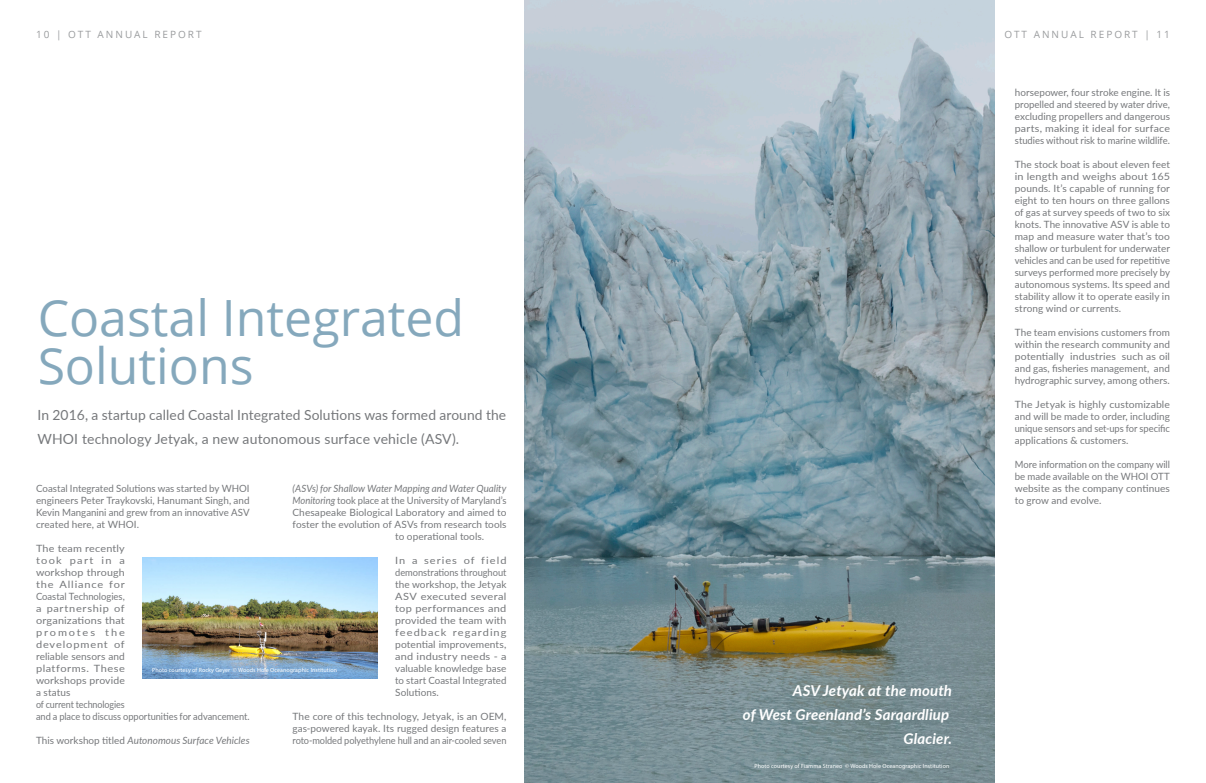
<style>
.page{position:relative;width:1206px;height:783px;background:#fff}
.page>*{position:absolute;margin:0;border:0;box-sizing:border-box;transform-origin:0 0}
.t1{font:50px/48px "Open Sans";color:#6793ac}
.Georgia_bold_italic{font:italic 700 15px/24px "Lato";letter-spacing:.01em;color:#fff;text-align:right}
.Intro{font:14px/24px "Lato";letter-spacing:.01em;color:#76787b}
.t2{font:10px/12px "Lato";color:#76787b;text-align:justify}
.t3{font:10px/12px "Lato";color:#76787b;text-align:justify;scale:1.1 1}
.t4{font:10px/12px "Lato";color:#76787b;text-align:justify;scale:1.08 1}
.t5{font:10px/12px "Lato";color:#76787b;text-align:justify;scale:.94 1}
.t6{font:10px/12px "Lato";color:#76787b;text-align:justify;scale:1.04 1}
.t7{font:italic 10px "Lato";color:#76787b}
.t8{font:10px/12px "Lato";color:#76787b;scale:.9 1}
.t9{font:10px "Open Sans";letter-spacing:.2em;color:#9a9c9e}
.t10{font:6px "Myriad Pro";letter-spacing:.01em;color:#fff}
.s1{font-style:italic}
.s2{font-style:normal}
</style>
<div class="page">
<img style="left:524px;top:0;width:471px;height:783px">
<img style="left:143px;top:557px;width:234px;height:122px">
<p class="t9" style="left:36px;top:27px;width:167px">10 | OTT ANNUAL REPORT</p>
<p class="t9" style="left:1004px;top:27px;width:167px">OTT ANNUAL REPORT | 11</p>
<h1 class="t1" style="left:38px;top:293px;width:428px">Coastal Integrated<br>Solutions</h1>
<p class="Intro" style="left:38px;top:402px;width:470px">In 2016, a startup called Coastal Integrated Solutions was formed around the<br>WHOI technology Jetyak, a new autonomous surface vehicle (ASV).</p>
<p class="t7" style="left:292px;top:481px;width:216px">(ASVs) for Shallow Water Mapping and Water Quality</p>
<p class="t5" style="left:292px;top:494px;width:229px"><span class="s1">Monitoring</span> took place at the University of Maryland’s</p>
<p class="t2" style="left:292px;top:506px;width:215px">Chesapeake Biological Laboratory and aimed to</p>
<p class="t2" style="left:292px;top:518px;width:215px">foster the evolution of ASVs from research tools</p>
<p class="t2" style="left:395px;top:530px;width:91px">to operational tools.</p>
<p class="t3" style="left:395px;top:554px;width:103px">In a series of field demonstrations throughout the workshop, the Jetyak ASV executed several top performances and provided the team with feedback regarding potential improvements, and industry needs - a valuable knowledge base to start Coastal Integrated Solutions.</p>
<p class="t2" style="left:292px;top:710px;width:216px">The core of this technology, Jetyak, is an OEM, gas-powered kayak. Its rugged design features a roto-molded polyethylene hull and an air-cooled seven</p>
<p class="t2" style="left:36px;top:482px;width:215px">Coastal Integrated Solutions was started by WHOI engineers Peter Traykovski, Hanumant Singh, and Kevin Manganini and grew from an innovative ASV created here, at WHOI.</p>
<p class="t4" style="left:36px;top:542px;width:84px">The team recently took part in a workshop through the Alliance for Coastal Technologies, a partnership of organizations that promotes the development of reliable sensors and platforms. These workshops provide a status</p>
<p class="t8" style="left:36px;top:698px;width:239px">of current technologies<br>and a place to discuss opportunities for advancement.</p>
<p class="t7" style="left:36px;top:733px;width:215px"><span class="s2">This workshop titled</span> Autonomous Surface Vehicles</p>
<p class="t10" style="left:152px;top:666px;width:186px">Photo courtesy of Rocky Geyer © Woods Hole Oceanographic Institution</p>
<p class="t2" style="left:1015px;top:86px;width:157px">horsepower, four stroke engine. It is propelled and steered by water drive, excluding propellers and dangerous parts, making it ideal for surface studies without risk to marine wildlife.</p>
<p class="t2" style="left:1015px;top:158px;width:157px">The stock boat is about eleven feet in length and weighs about 165 pounds. It’s capable of running for eight to ten hours on three gallons of gas at survey speeds of two to six knots. The innovative ASV is able to map and measure water that’s too shallow or turbulent for underwater vehicles and can be used for repetitive surveys performed more precisely by autonomous systems. Its speed and stability allow it to operate easily in strong wind or currents.</p>
<p class="t2" style="left:1015px;top:326px;width:157px">The team envisions customers from within the research community and potentially industries such as oil and gas, fisheries management, and hydrographic survey, among others.</p>
<p class="t6" style="left:1015px;top:398px;width:151px">The Jetyak is highly customizable and will be made to order, including unique sensors and set-ups for specific applications &amp; customers.</p>
<p class="t5" style="left:1015px;top:458px;width:167px">More information on the company will be made available on the WHOI OTT website as the company continues to grow and evolve.</p>
<p class="Georgia_bold_italic" style="left:793px;top:678px;width:161px">ASV Jetyak at the mouth</p>
<p class="Georgia_bold_italic" style="left:743px;top:702px;width:211px">of West Greenland’s Sarqardliup<br>Glacier.</p>
<p class="t10" style="left:755px;top:762px;width:196px">Photo courtesy of Fiamma Straneo © Woods Hole Oceanographic Institution</p>
</div>
